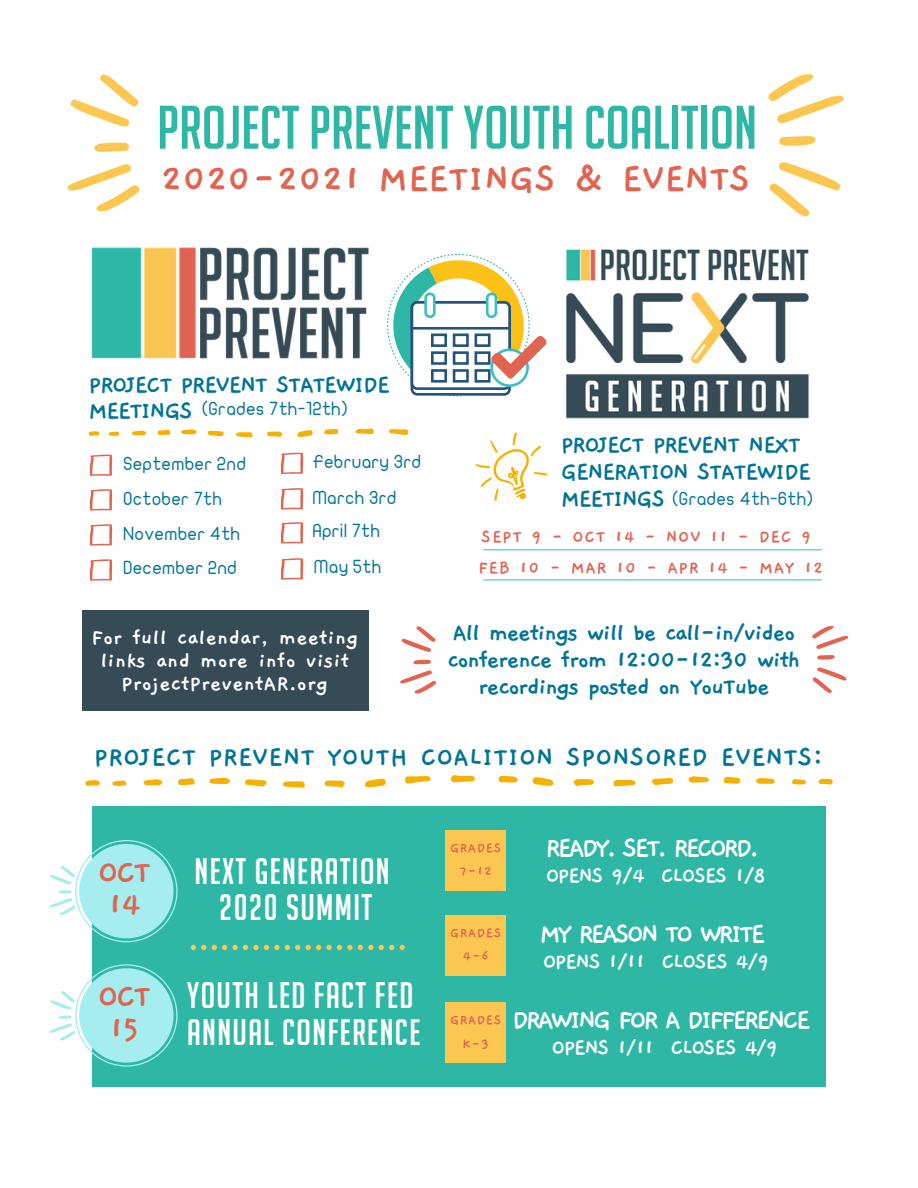
<style>
.page{position:relative;width:918px;height:1188px;background:#fff}
.page>*{position:absolute;margin:0;border:0;box-sizing:border-box;transform-origin:0 0}
.t1{font:60px "Big Noodle Titling";color:#2fb7a6}
.t2{font:700 42px "Gaegu";letter-spacing:-.01em;color:#e06451}
.t3{font:36px/36.5px "Big Noodle Titling";letter-spacing:.04em;color:#fff}
.t4{font:700 36px/31.7px "Gaegu";letter-spacing:-.06em;color:#e06451}
.t5{font:700 30px "Gaegu";letter-spacing:-.11em;color:#fff}
.t6{font:700 29.4px "Gaegu";color:#017395}
.t7{font:700 27px/27px "Gaegu";letter-spacing:-.055em;color:#017395;text-align:center}
.t8{font:700 26.85px/27px "Gaegu";letter-spacing:-.06em;color:#017395}
.t9{font:700 24px/23.1px "Gaegu";color:#fff;text-align:center}
.t10{font:700 24px "Gaegu";letter-spacing:-.06em;color:#fff}
.t11{font:700 19.5px/30.8px "Gaegu";letter-spacing:.035em;color:#e06451}
.t12{font:18.3px/34.7px "JF Flat";letter-spacing:-.01em;color:#017395}
.t13{font:700 15px/23.2px "Gaegu";letter-spacing:.04em;color:#e06451;text-align:center}
</style>
<div class="page">
<hr style="left:483px;top:549px;width:311px;height:1px;background:#2fb7a6">
<hr style="left:483px;top:579px;width:311px;height:1px;background:#2fb7a6">
<hr style="left:483px;top:610px;width:311px;height:1px;background:#2fb7a6">
<hr style="left:483px;top:640px;width:311px;height:1px;background:#2fb7a6">
<hr style="left:483px;top:670px;width:311px;height:1px;background:#2fb7a6">
<hr style="left:483px;top:700px;width:311px;height:1px;background:#2fb7a6">
<hr style="left:483px;top:730px;width:311px;height:1px;background:#2fb7a6">
<hr style="left:483px;top:760px;width:311px;height:1px;background:#2fb7a6">
<hr style="left:483px;top:790px;width:311px;height:1px;background:#2fb7a6">
<svg style="left:794px;top:549px;width:28px;height:1px"></svg>
<svg style="left:794px;top:579px;width:28px;height:1px"></svg>
<svg style="left:475px;top:432px;width:73px;height:69px"></svg>
<svg style="left:365px;top:779px;width:21px;height:8px"></svg>
<svg style="left:283px;top:781px;width:22px;height:7px"></svg>
<svg style="left:245px;top:779px;width:22px;height:8px"></svg>
<svg style="left:324px;top:781px;width:21px;height:7px"></svg>
<svg style="left:209px;top:778px;width:21px;height:6px"></svg>
<svg style="left:178px;top:778px;width:17px;height:7px"></svg>
<svg style="left:144px;top:779px;width:18px;height:6px"></svg>
<svg style="left:85px;top:780px;width:15px;height:6px"></svg>
<svg style="left:112px;top:780px;width:15px;height:6px"></svg>
<svg style="left:405px;top:776px;width:26px;height:8px"></svg>
<svg style="left:532px;top:777px;width:22px;height:9px"></svg>
<svg style="left:451px;top:775px;width:24px;height:7px"></svg>
<svg style="left:613px;top:780px;width:22px;height:6px"></svg>
<svg style="left:652px;top:778px;width:21px;height:7px"></svg>
<svg style="left:573px;top:779px;width:21px;height:7px"></svg>
<svg style="left:498px;top:776px;width:20px;height:7px"></svg>
<svg style="left:688px;top:776px;width:21px;height:7px"></svg>
<svg style="left:724px;top:777px;width:16px;height:7px"></svg>
<svg style="left:756px;top:778px;width:19px;height:6px"></svg>
<svg style="left:792px;top:779px;width:41px;height:12px"></svg>
<img style="left:91px;top:247px;width:271px;height:112px">
<svg style="left:90px;top:455px;width:22px;height:21px"></svg>
<svg style="left:281px;top:453px;width:22px;height:21px"></svg>
<svg style="left:281px;top:488px;width:22px;height:22px"></svg>
<svg style="left:90px;top:489px;width:22px;height:22px"></svg>
<svg style="left:90px;top:524px;width:22px;height:22px"></svg>
<svg style="left:389px;top:429px;width:19px;height:6px"></svg>
<svg style="left:297px;top:430px;width:16px;height:7px"></svg>
<svg style="left:356px;top:428px;width:18px;height:6px"></svg>
<svg style="left:236px;top:432px;width:16px;height:5px"></svg>
<svg style="left:208px;top:431px;width:16px;height:5px"></svg>
<svg style="left:267px;top:432px;width:15px;height:5px"></svg>
<svg style="left:324px;top:429px;width:14px;height:5px"></svg>
<svg style="left:181px;top:429px;width:16px;height:5px"></svg>
<svg style="left:158px;top:430px;width:12px;height:5px"></svg>
<svg style="left:132px;top:431px;width:14px;height:4px"></svg>
<svg style="left:89px;top:431px;width:10px;height:5px"></svg>
<svg style="left:109px;top:432px;width:10px;height:4px"></svg>
<svg style="left:281px;top:522px;width:22px;height:22px"></svg>
<svg style="left:281px;top:558px;width:22px;height:22px"></svg>
<svg style="left:90px;top:559px;width:22px;height:22px"></svg>
<img style="left:566px;top:249px;width:244px;height:170px">
<svg style="left:769px;top:74px;width:75px;height:49px"></svg>
<svg style="left:769px;top:162px;width:72px;height:55px"></svg>
<svg style="left:779px;top:136px;width:37px;height:10px"></svg>
<svg style="left:68px;top:164px;width:71px;height:47px"></svg>
<svg style="left:70px;top:74px;width:69px;height:53px"></svg>
<svg style="left:94px;top:142px;width:35px;height:10px"></svg>
<div style="left:92px;top:806px;width:734px;height:281px;background:#2fb7a6"></div>
<div style="left:445px;top:830px;width:61px;height:61px;background:#fbc751"></div>
<div style="left:445px;top:915px;width:61px;height:61px;background:#fbc751"></div>
<div style="left:445px;top:1002px;width:61px;height:61px;background:#fbc751"></div>
<svg style="left:400px;top:670px;width:36px;height:24px"></svg>
<svg style="left:401px;top:626px;width:35px;height:26px"></svg>
<svg style="left:413px;top:660px;width:18px;height:4px"></svg>
<svg style="left:812px;top:626px;width:36px;height:23px"></svg>
<svg style="left:812px;top:667px;width:35px;height:26px"></svg>
<svg style="left:817px;top:655px;width:18px;height:5px"></svg>
<div style="left:82px;top:610px;width:287px;height:101px;background:#364b55"></div>
<svg style="left:362px;top:247px;width:185px;height:150px"></svg>
<svg style="left:191px;top:945px;width:214px;height:5px"></svg>
<svg style="left:49px;top:840px;width:129px;height:102px"></svg>
<svg style="left:49px;top:964px;width:129px;height:103px"></svg>
<h1 class="t1" style="left:157px;top:95px;width:601px">PROJECT PREVENT YOUTH COALITION</h1>
<h2 class="t2" style="left:161px;top:158px;width:592px">2020-2021 MEETINGS &amp; EVENTS</h2>
<h3 class="t8" style="left:89px;top:373px;width:303px;line-height:25.7px">PROJECT PREVENT STATEWIDE<br>MEETINGS</h3>
<p class="t12" style="left:123px;top:447px;width:125px">September 2nd<br>October 7th</p>
<p class="t12" style="left:312px;top:445px;width:111px;line-height:35.5px">February 3rd<br>March 3rd</p>
<p class="t12" style="left:202px;top:392px;width:148px">(Grades 7th-12th)</p>
<p class="t12" style="left:123px;top:517px;width:119px">November 4th</p>
<p class="t12" style="left:123px;top:551px;width:116px">December 2nd</p>
<p class="t12" style="left:312px;top:514px;width:71px;line-height:35.4px">April 7th<br>May 5th</p>
<h3 class="t9" style="left:91px;top:626px;width:269px">For full calendar, meeting links and more info visit<br>ProjectPreventAR.org</h3>
<h3 class="t8" style="left:561px;top:432px;width:252px">PROJECT PREVENT NEXT<br>GENERATION STATEWIDE<br>MEETINGS</h3>
<p class="t11" style="left:478px;top:522px;width:347px">SEPT 9 - OCT 14 - NOV 11 - DEC 9<br>FEB 10 - MAR 10 - APR 14 - MAY 12</p>
<p class="t12" style="left:672px;top:482px;width:143px">(Grades 4th-6th)</p>
<h3 class="t7" style="left:447px;top:619px;width:355px">All meetings will be call-in/video conference from 12:00-12:30 with recordings posted on YouTube</h3>
<h3 class="t6" style="left:94px;top:742px;width:731px">PROJECT PREVENT YOUTH COALITION SPONSORED EVENTS:</h3>
<h3 class="t4" style="left:98px;top:857px;width:55px">OCT<br>14</h3>
<h3 class="t4" style="left:98px;top:981px;width:55px;text-align:center">OCT<br>15</h3>
<h3 class="t3" style="left:195px;top:853px;width:197px;text-align:center">NEXT GENERATION<br>2020 SUMMIT</h3>
<h3 class="t3" style="left:187px;top:977px;width:235px">YOUTH LED FACT FED<br>ANNUAL CONFERENCE</h3>
<p class="t13" style="left:450px;top:836px;width:53px">GRADES<br>7-12</p>
<p class="t13" style="left:450px;top:922px;width:53px">GRADES<br>4-6</p>
<h3 class="t5" style="left:545px;top:833px;width:216px">READY. SET. RECORD.</h3>
<h3 class="t10" style="left:546px;top:864px;width:222px">OPENS 9/4 CLOSES 1/8</h3>
<h3 class="t5" style="left:540px;top:919px;width:227px">MY REASON TO WRITE</h3>
<h3 class="t10" style="left:543px;top:950px;width:228px">OPENS 1/11 CLOSES 4/9</h3>
<p class="t13" style="left:450px;top:1009px;width:53px">GRADES<br>K-3</p>
<h3 class="t5" style="left:512px;top:1005px;width:300px">DRAWING FOR A DIFFERENCE</h3>
<h3 class="t10" style="left:552px;top:1036px;width:228px">OPENS 1/11 CLOSES 4/9</h3>
</div>
